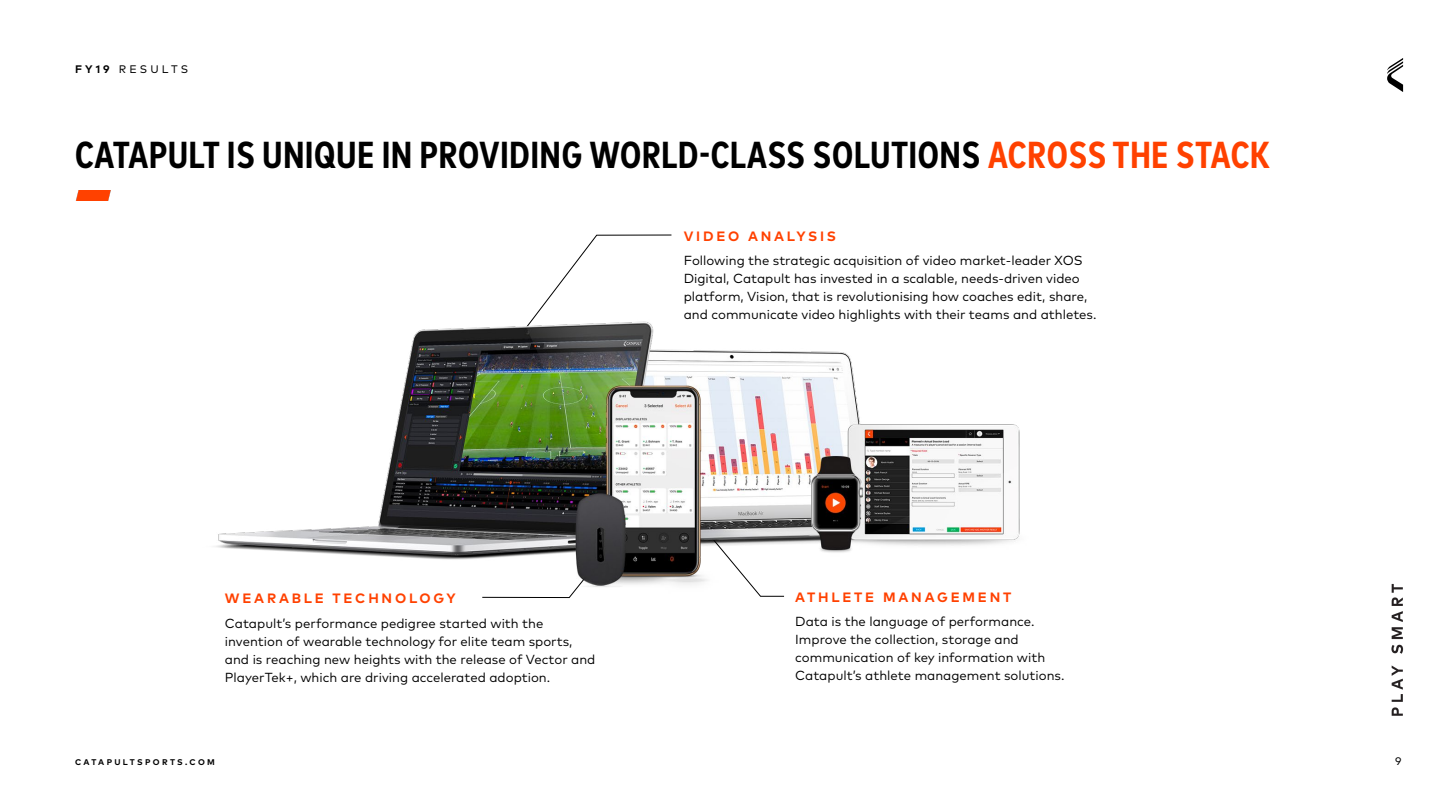
<style>
.page{position:relative;width:1440px;height:810px;background:#fff}
.page>*{position:absolute;margin:0;border:0;box-sizing:border-box;transform-origin:0 0}
.t1{font:700 condensed 37.5px "Mark Pro";letter-spacing:.025em;color:#000}
.t2{font:700 13.58px "Mark Pro";letter-spacing:.205em;color:#ff4100}
.t3{font:13.12px/18px "Mark Pro";color:#000}
.t4{font:10.95px "Mark Pro";letter-spacing:.285em;color:#000}
.t5{font:700 8.25px "Mark Pro";letter-spacing:.285em;color:#000}
.s1{font-weight:700}
.s2{color:#ff4100}
</style>
<div class="page">
<svg style="left:1387px;top:58px;width:16px;height:34px"></svg>
<img style="left:1391px;top:584px;width:12px;height:132px">
<img style="left:75px;top:190px;width:36px;height:11px">
<svg style="left:543px;top:235px;width:129px;height:70px"></svg>
<img style="left:215px;top:305px;width:805px;height:294px">
<p class="t4" style="left:75px;top:61px;width:115px"><span class="s1">FY19</span> RESULTS</p>
<h1 class="t1" style="left:75px;top:127px;width:1196px">CATAPULT IS UNIQUE IN PROVIDING WORLD-CLASS SOLUTIONS <span class="s2">ACROSS THE STACK</span></h1>
<p class="t2" style="left:684px;top:226px;width:154px">VIDEO ANALYSIS</p>
<p class="t3" style="left:684px;top:250px;width:414px">Following the strategic acquisition of video market-leader XOS Digital, Catapult has invested in a scalable, needs-driven video platform, Vision, that is revolutionising how coaches edit, share, and communicate video highlights with their teams and athletes.</p>
<p class="t2" style="left:225px;top:588px;width:232px">WEARABLE TECHNOLOGY</p>
<p class="t3" style="left:225px;top:613px;width:372px">Catapult’s performance pedigree started with the invention of wearable technology for elite team sports, and is reaching new heights with the release of Vector and PlayerTek+, which are driving accelerated adoption.</p>
<p class="t2" style="left:795px;top:587px;width:217px">ATHLETE MANAGEMENT</p>
<p class="t3" style="left:795px;top:611px;width:271px">Data is the language of performance.<br>Improve the collection, storage and communication of key information with Catapult’s athlete management solutions.</p>
<p class="t5" style="left:75px;top:756px;width:141px">CATAPULTSPORTS.COM</p>
<p class="t4" style="left:1395px;top:753px;width:8px">9</p>
</div>
